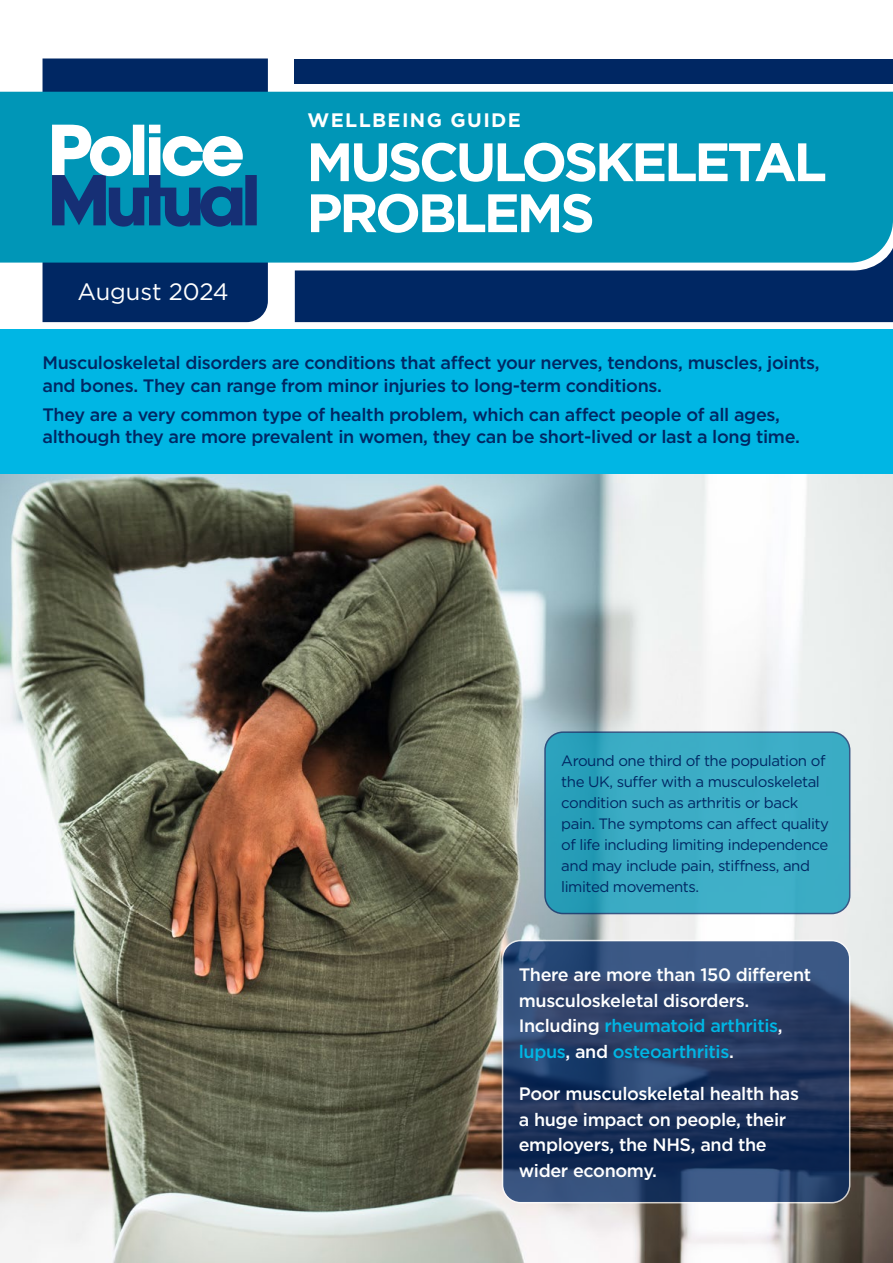
<style>
.page{position:relative;width:893px;height:1263px;background:#fff}
.page>*{position:absolute;margin:0;border:0;box-sizing:border-box;transform-origin:0 0}
.t1{font:700 54px/51px "Gotham";letter-spacing:-.06em;color:#fff}
.t2{font:23.7px "Gotham";letter-spacing:-.005em;color:#fff}
.t3{font:700 19.5px "Gotham";letter-spacing:.07em;color:#fff}
.t4{font:500 18px/22.5px "Gotham";letter-spacing:-.02em;color:#002763}
.t5{font:500 18px/25.5px "Gotham";letter-spacing:-.02em;color:#fff}
.t6{font:15px/21px "Gotham";letter-spacing:-.03em;color:#002763}
.s1{color:#00b6e4}
</style>
<div class="page">
<img style="left:0;top:474px;width:893px;height:789px">
<div style="left:545px;top:732px;width:305px;height:181px;background:linear-gradient(to right,#2ea2bc,#43b2ca);border-radius:18px"></div>
<div style="left:544px;top:731px;width:306px;height:183px;border:2px solid #002763;border-radius:18px"></div>
<svg style="left:502px;top:940px;width:348px;height:263px;background:#263d67"></svg>
<div style="left:502px;top:940px;width:348px;height:263px;border:2px solid #fff;border-radius:18px"></div>
<div style="left:0;top:330px;width:893px;height:144px;background:#00b6e4"></div>
<div style="left:43px;top:58px;width:225px;height:264px;background:#002763"></div>
<div style="left:0;top:92px;width:893px;height:171px;background:#0096b7"></div>
<svg style="left:295px;top:221px;width:598px;height:101px;background:#146591"></svg>
<svg style="left:52px;top:125px;width:205px;height:102px"></svg>
<div style="left:295px;top:60px;width:598px;height:24px;background:#002763"></div>
<p class="t3" style="left:308px;top:107px;width:215px">WELLBEING GUIDE</p>
<h2 class="t2" style="left:78px;top:276px;width:153px">August 2024</h2>
<h1 class="t1" style="left:306px;top:136px;width:522px">MUSCULOSKELETAL<br>PROBLEMS</h1>
<p class="t4" style="left:43px;top:351px;width:779px">Musculoskeletal disorders are conditions that affect your nerves, tendons, muscles, joints, and bones. They can range from minor injuries to long-term conditions.</p>
<p class="t4" style="left:43px;top:403px;width:759px">They are a very common type of health problem, which can affect people of all ages, although they are more prevalent in women, they can be short-lived or last a long time.</p>
<p class="t6" style="left:561px;top:750px;width:269px">Around one third of the population of the UK, suffer with a musculoskeletal condition such as arthritis or back pain. The symptoms can affect quality of life including limiting independence and may include pain, stiffness, and limited movements.</p>
<p class="t5" style="left:519px;top:962px;width:294px">There are more than 150 different musculoskeletal disorders.<br>Including <span class="s1">rheumatoid arthritis</span>, <span class="s1">lupus</span>, and <span class="s1">osteoarthritis</span>.</p>
<p class="t5" style="left:519px;top:1081px;width:282px">Poor musculoskeletal health has a huge impact on people, their employers, the NHS, and the wider economy.</p>
</div>
